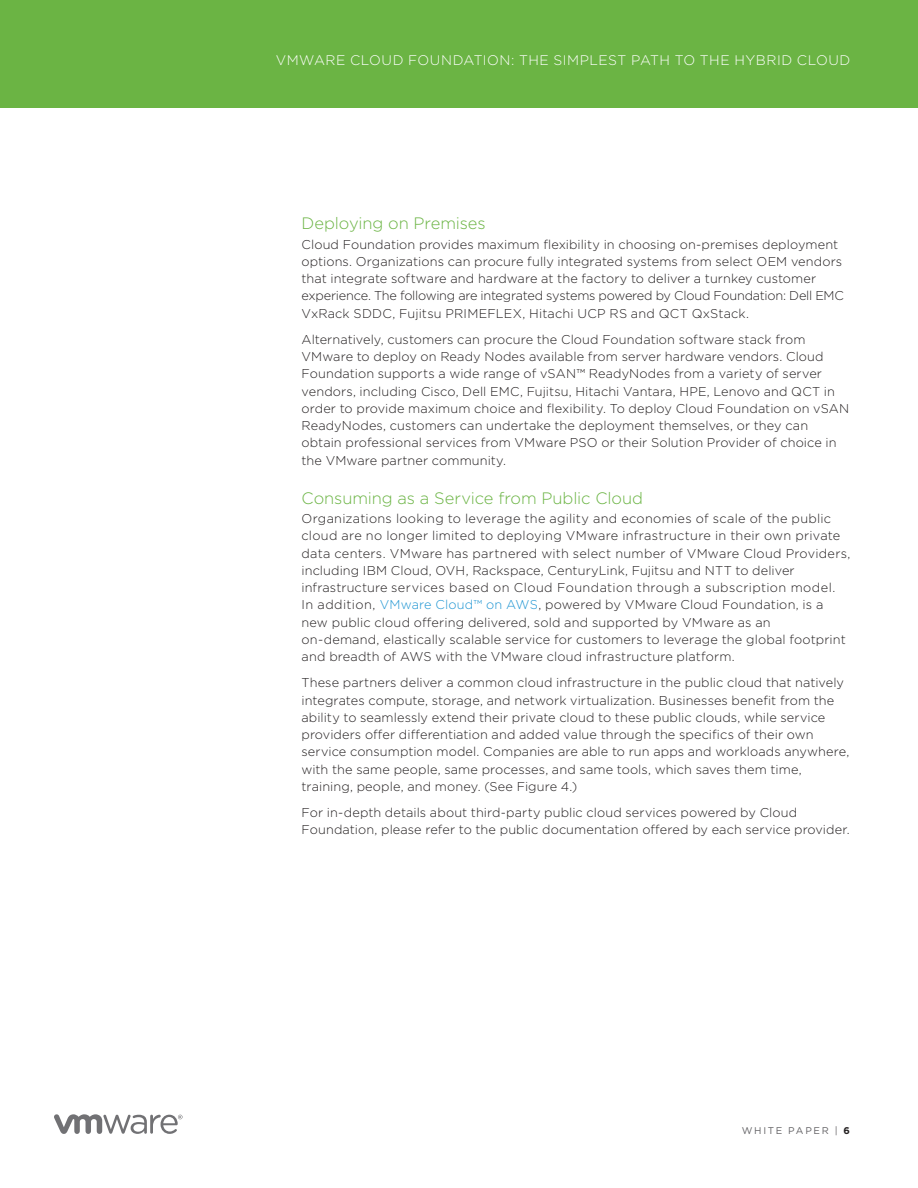
<style>
.page{position:relative;width:918px;height:1188px;background:#fff}
.page>*{position:absolute;margin:0;border:0;box-sizing:border-box;transform-origin:0 0}
.t1{font:300 16.5px "Gotham";letter-spacing:-.005em;color:#6bb444}
.t2{font:300 13.8px "Gotham";letter-spacing:.035em;color:#fff}
.t3{font:300 12.75px/17.2px "Gotham";letter-spacing:.01em;color:#231f20}
.t4{font:9.75px "Gotham";letter-spacing:.175em;color:#636265}
.s1{color:#1c94d2}
.s2{font-weight:700;color:#231f20}
</style>
<div class="page">
<div style="left:0;top:0;width:918px;height:108px;background:#6bb444"></div>
<svg style="left:54px;top:1114px;width:129px;height:20px"></svg>
<p class="t2" style="left:276px;top:51px;width:576px">VMWARE CLOUD FOUNDATION: THE SIMPLEST PATH TO THE HYBRID CLOUD</p>
<p class="t1" style="left:302px;top:213px;width:186px">Deploying on Premises</p>
<p class="t3" style="left:302px;top:235px;width:544px">Cloud Foundation provides maximum flexibility in choosing on-premises deployment options. Organizations can procure fully integrated systems from select OEM vendors that integrate software and hardware at the factory to deliver a turnkey customer experience. The following are integrated systems powered by Cloud Foundation: Dell EMC VxRack SDDC, Fujitsu PRIMEFLEX, Hitachi UCP RS and QCT QxStack.</p>
<p class="t3" style="left:302px;top:330px;width:549px">Alternatively, customers can procure the Cloud Foundation software stack from VMware to deploy on Ready Nodes available from server hardware vendors. Cloud Foundation supports a wide range of vSAN™ ReadyNodes from a variety of server vendors, including Cisco, Dell EMC, Fujitsu, Hitachi Vantara, HPE, Lenovo and QCT in order to provide maximum choice and flexibility. To deploy Cloud Foundation on vSAN ReadyNodes, customers can undertake the deployment themselves, or they can obtain professional services from VMware PSO or their Solution Provider of choice in the VMware partner community.</p>
<p class="t1" style="left:302px;top:487px;width:343px">Consuming as a Service from Public Cloud</p>
<p class="t3" style="left:302px;top:510px;width:551px">Organizations looking to leverage the agility and economies of scale of the public cloud are no longer limited to deploying VMware infrastructure in their own private data centers. VMware has partnered with select number of VMware Cloud Providers, including IBM Cloud, OVH, Rackspace, CenturyLink, Fujitsu and NTT to deliver infrastructure services based on Cloud Foundation through a subscription model.<br>In addition, <span class="s1">VMware Cloud™ on AWS</span>, powered by VMware Cloud Foundation, is a new public cloud offering delivered, sold and supported by VMware as an on-demand, elastically scalable service for customers to leverage the global footprint and breadth of AWS with the VMware cloud infrastructure platform.</p>
<p class="t3" style="left:302px;top:674px;width:549px">These partners deliver a common cloud infrastructure in the public cloud that natively integrates compute, storage, and network virtualization. Businesses benefit from the ability to seamlessly extend their private cloud to these public clouds, while service providers offer differentiation and added value through the specifics of their own service consumption model. Companies are able to run apps and workloads anywhere, with the same people, same processes, and same tools, which saves them time, training, people, and money. (See Figure 4.)</p>
<p class="t3" style="left:302px;top:804px;width:550px">For in-depth details about third-party public cloud services powered by Cloud<br>Foundation, please refer to the public documentation offered by each service provider.</p>
<p class="t4" style="left:742px;top:1125px;width:110px">WHITE PAPER | <span class="s2">6</span></p>
</div>
